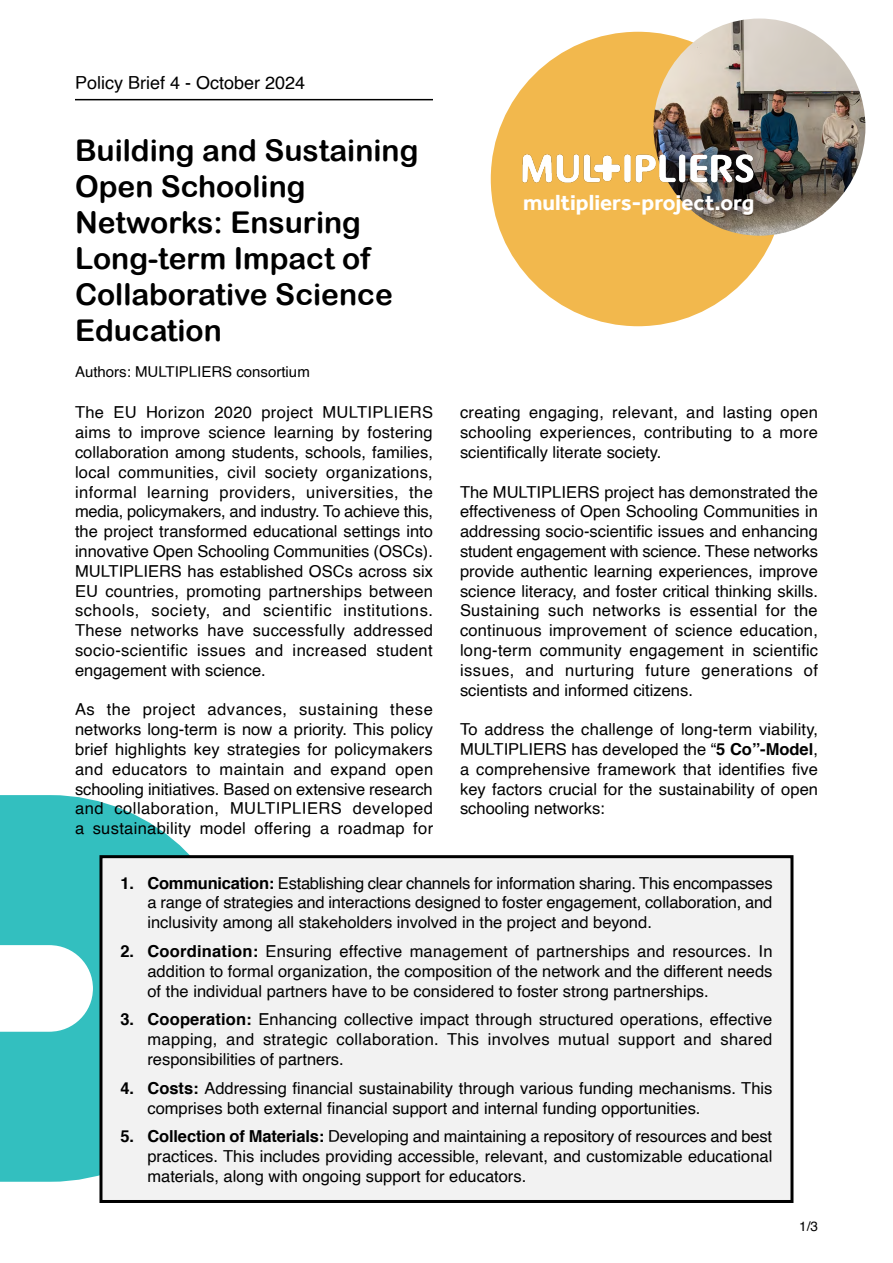
<style>
.page{position:relative;width:893px;height:1263px;background:#fff}
.page>*{position:absolute;margin:0;border:0;box-sizing:border-box;transform-origin:0 0}
.t1{font:30px/36px "Arial Rounded MT Bold";color:#000}
.t2{font:700 22.5px "Effra";color:#fff}
.t3{font:18px "Helvetica";color:#000}
.t4{font:16.5px/19.8px "Helvetica";color:#000;text-align:justify}
.t5{font:15px "Helvetica";color:#000}
.t6{font:13.5px "Helvetica";color:#000}
.s1{font-weight:700}
</style>
<div class="page">
<div style="left:491px;top:32px;width:294px;height:294px;background:#f2b84d;border-radius:50%"></div>
<svg style="left:0;top:795px;width:190px;height:387px"></svg>
<hr style="left:75px;top:99px;width:358px;height:1px;background:#000">
<img style="left:653px;top:19px;width:212px;height:217px">
<img style="left:522px;top:144px;width:231px;height:50px">
<div style="left:101px;top:857px;width:691px;height:344px;background:#f2f2f2"></div>
<div style="left:99px;top:855px;width:694px;height:348px;border:3px solid #000"></div>
<p class="t3" style="left:75px;top:68px;width:232px">Policy Brief 4 - October 2024</p>
<h1 class="t1" style="left:75px;top:132px;width:345px">Building and Sustaining<br>Open Schooling<br>Networks: Ensuring<br>Long-term Impact of<br>Collaborative Science<br>Education</h1>
<p class="t5" style="left:75px;top:360px;width:236px">Authors: MULTIPLIERS consortium</p>
<p class="t4" style="left:75px;top:403px;width:360px">The EU Horizon 2020 project MULTIPLIERS aims to improve science learning by fostering collaboration among students, schools, families, local communities, civil society organizations, informal learning providers, universities, the media, policymakers, and industry. To achieve this, the project transformed educational settings into innovative Open Schooling Communities (OSCs).<br>MULTIPLIERS has established OSCs across six EU countries, promoting partnerships between schools, society, and scientific institutions.<br>These networks have successfully addressed socio-scientific issues and increased student engagement with science.</p>
<p class="t4" style="left:75px;top:700px;width:360px">As the project advances, sustaining these networks long-term is now a priority. This policy brief highlights key strategies for policymakers and educators to maintain and expand open schooling initiatives. Based on extensive research and collaboration, MULTIPLIERS developed a sustainability model offering a roadmap for</p>
<h2 class="t2" style="left:523px;top:189px;width:233px">multipliers-project.org</h2>
<p class="t4" style="left:460px;top:403px;width:360px">creating engaging, relevant, and lasting open schooling experiences, contributing to a more scientifically literate society.</p>
<p class="t4" style="left:460px;top:482px;width:360px">The MULTIPLIERS project has demonstrated the effectiveness of Open Schooling Communities in addressing socio-scientific issues and enhancing student engagement with science. These networks provide authentic learning experiences, improve science literacy, and foster critical thinking skills.<br>Sustaining such networks is essential for the continuous improvement of science education, long-term community engagement in scientific issues, and nurturing future generations of scientists and informed citizens.</p>
<p class="t4" style="left:460px;top:720px;width:360px">To address the challenge of long-term viability, MULTIPLIERS has developed the “<span class="s1">5 Co”-Model</span>, a comprehensive framework that identifies five key factors crucial for the sustainability of open schooling networks:</p>
<p class="t4" style="left:147px;top:873px;width:627px;text-indent:-27px"><span class="s1">1. Communication:</span> Establishing clear channels for information sharing. This encompasses a range of strategies and interactions designed to foster engagement, collaboration, and inclusivity among all stakeholders involved in the project and beyond.</p>
<p class="t4" style="left:147px;top:942px;width:627px;text-indent:-27px"><span class="s1">2. Coordination:</span> Ensuring effective management of partnerships and resources. In addition to formal organization, the composition of the network and the different needs of the individual partners have to be considered to foster strong partnerships.</p>
<p class="t4" style="left:147px;top:1010px;width:626px;text-indent:-27px"><span class="s1">3. Cooperation:</span> Enhancing collective impact through structured operations, effective mapping, and strategic collaboration. This involves mutual support and shared responsibilities of partners.</p>
<p class="t4" style="left:147px;top:1078px;width:626px;text-indent:-27px"><span class="s1">4. Costs:</span> Addressing financial sustainability through various funding mechanisms. This comprises both external financial support and internal funding opportunities.</p>
<p class="t4" style="left:147px;top:1127px;width:626px;text-indent:-27px"><span class="s1">5. Collection of Materials:</span> Developing and maintaining a repository of resources and best practices. This includes providing accessible, relevant, and customizable educational materials, along with ongoing support for educators.</p>
<p class="t6" style="left:799px;top:1216px;width:20px">1/3</p>
</div>
